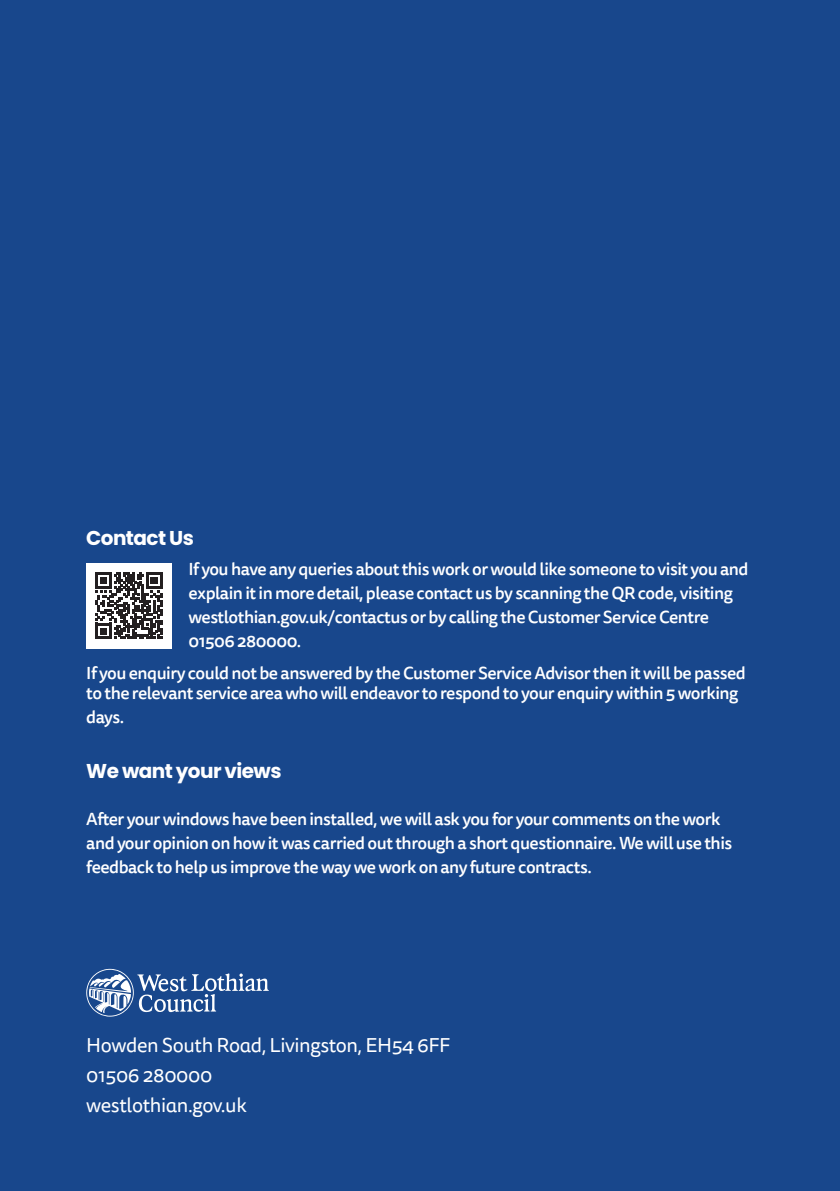
<style>
.page{position:relative;width:840px;height:1191px;background:#fff}
.page>*{position:absolute;margin:0;border:0;box-sizing:border-box;transform-origin:0 0}
.t1{font:20px "Tisa Sans Pro";letter-spacing:-.02em;color:#fff}
.t2{font:700 20px "Poppins";letter-spacing:-.03em;color:#fff}
.t3{font:500 17.2px/24px "Tisa Sans Pro";letter-spacing:-.03em;color:#fff}
</style>
<div class="page">
<div style="left:0;top:0;width:839px;height:1191px;background:#18478c"></div>
<svg style="left:86px;top:968px;width:182px;height:48px"></svg>
<div style="left:86px;top:563px;width:85px;height:85px;background:#fff"></div>
<svg style="left:95px;top:572px;width:67px;height:67px"></svg>
<p class="t2" style="left:86px;top:526px;width:109px">Contact Us</p>
<p class="t3" style="left:188px;top:557px;width:561px">If you have any queries about this work or would like someone to visit you and explain it in more detail, please contact us by scanning the QR code, visiting westlothian.gov.uk/contactus or by calling the Customer Service Centre 01506 280000.</p>
<p class="t3" style="left:86px;top:662px;width:660px;line-height:20.6px">If you enquiry could not be answered by the Customer Service Advisor then it will be passed to the relevant service area who will endeavor to respond to your enquiry within 5 working</p>
<p class="t3" style="left:86px;top:705px;width:39px">days.</p>
<p class="t2" style="left:86px;top:759px;width:197px">We want your views</p>
<p class="t3" style="left:86px;top:807px;width:647px">After your windows have been installed, we will ask you for your comments on the work and your opinion on how it was carried out through a short questionnaire. We will use this feedback to help us improve the way we work on any future contracts.</p>
<p class="t1" style="left:86px;top:1032px;width:365px">Howden South Road, Livingston, EH54 6FF</p>
<p class="t1" style="left:86px;top:1061px;width:128px">01506 280000</p>
<p class="t1" style="left:86px;top:1091px;width:162px">westlothian.gov.uk</p>
</div>
